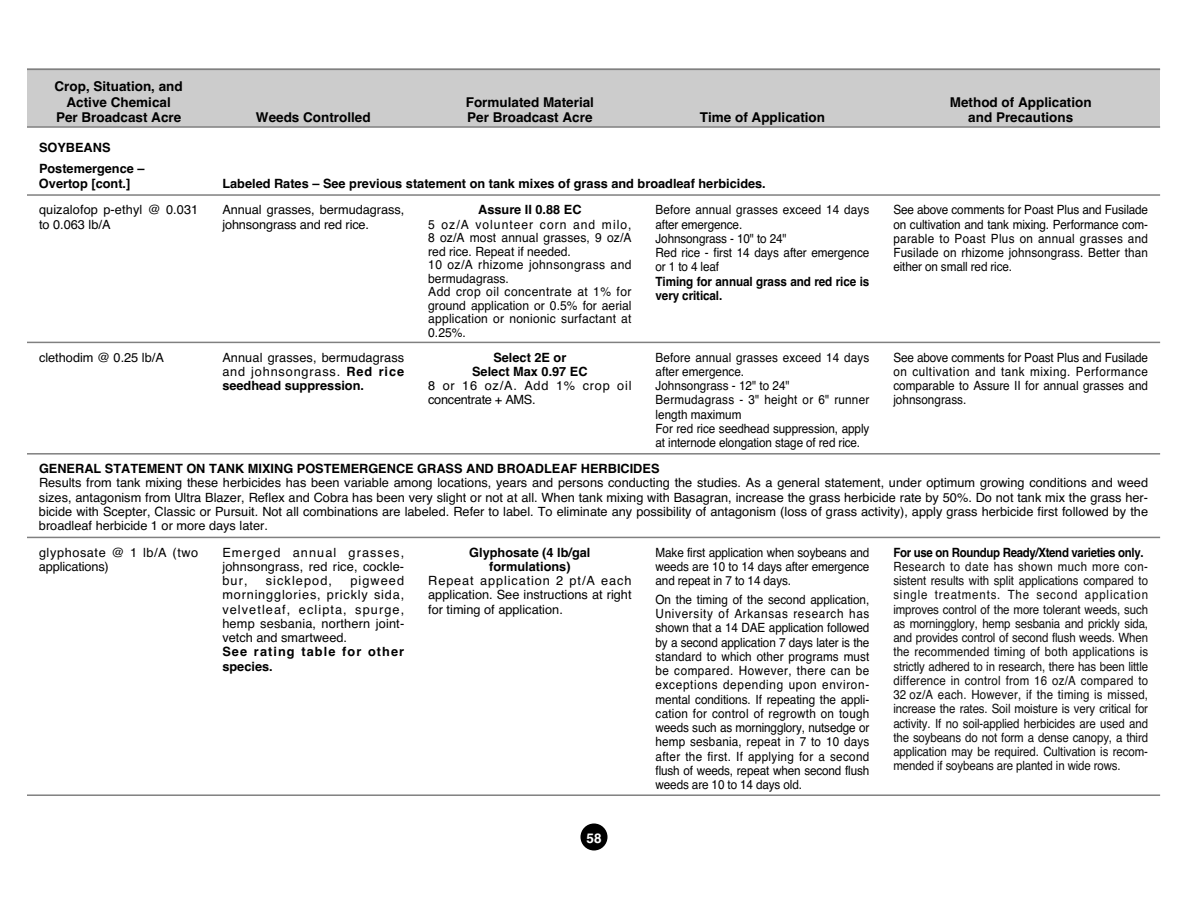
<style>
.page{position:relative;width:1188px;height:918px;background:#fff}
.page>*{position:absolute;margin:0;border:0;box-sizing:border-box;transform-origin:0 0}
.t1{font:700 13.5px/15.8px "Helvetica";color:#000;text-align:center}
.t2{font:700 13.5px "Helvetica";color:#fff}
.t3{font:12.75px/14.2px "Helvetica";color:#000;text-align:justify;scale:.92 1}
.t4{font:12.75px/14.2px "Helvetica";color:#000;text-align:justify}
.t5{font:12.75px/14.2px "Helvetica";letter-spacing:-.01em;color:#0d0d0d;text-align:justify;scale:.9 1}
.t6{font:700 12.75px/14.2px "Helvetica";color:#000;text-align:center}
.t7{font:12.75px/13.5px "Helvetica";color:#000;scale:.95 1}
.t8{font:700 12.75px/14.2px "Helvetica";color:#000;scale:.92 1}
.t9{font:700 12.75px "Helvetica";letter-spacing:-.03em;color:#000;scale:.9 1}
.t10{font:12.75px/14.2px "Helvetica";letter-spacing:-.02em;color:#000}
.t11{font:12.75px/14.2px "Helvetica";letter-spacing:.045em;color:#000}
.t12{font:700 12.75px/14.2px "Helvetica";letter-spacing:.085em;color:#000}
.t13{font:12.75px "Helvetica";letter-spacing:.085em;color:#000}
.s1{font-weight:700}
</style>
<div class="page">
<div style="left:580px;top:824px;width:28px;height:26px;background:#000;border-radius:50%"></div>
<div style="left:27px;top:69px;width:183px;height:58px;background:#ccc"></div>
<div style="left:210px;top:69px;width:206px;height:58px;background:#ccc"></div>
<div style="left:416px;top:69px;width:228px;height:58px;background:#ccc"></div>
<div style="left:644px;top:69px;width:237px;height:58px;background:#ccc"></div>
<div style="left:881px;top:69px;width:279px;height:58px;background:#ccc"></div>
<hr style="left:27px;top:69px;width:1133px;height:1px;background:#808080">
<hr style="left:27px;top:126px;width:1133px;height:2px;background:#808080">
<hr style="left:27px;top:194px;width:1133px;height:2px;background:#808080">
<hr style="left:27px;top:342px;width:1133px;height:1px;background:#808080">
<hr style="left:27px;top:453px;width:1133px;height:2px;background:#808080">
<hr style="left:27px;top:537px;width:1133px;height:1px;background:#808080">
<hr style="left:27px;top:794px;width:1133px;height:2px;background:#808080">
<p class="t1" style="left:55px;top:78px;width:130px">Crop, Situation, and<br>Active Chemical<br>Per Broadcast Acre</p>
<p class="t1" style="left:256px;top:110px;width:116px">Weeds Controlled</p>
<p class="t1" style="left:466px;top:94px;width:130px;text-align:left">Formulated Material<br>Per Broadcast Acre</p>
<p class="t1" style="left:700px;top:110px;width:127px">Time of Application</p>
<p class="t6" style="left:39px;top:136px;width:107px;line-height:21.8px;text-align:left">SOYBEANS<br>Postemergence –</p>
<p class="t6" style="left:39px;top:176px;width:93px">Overtop [cont.]</p>
<p class="t6" style="left:222px;top:176px;width:545px">Labeled Rates – See previous statement on tank mixes of grass and broadleaf herbicides.</p>
<p class="t4" style="left:39px;top:203px;width:161px">quizalofop p-ethyl @ 0.031 to 0.063 lb/A</p>
<p class="t4" style="left:222px;top:203px;width:183px">Annual grasses, bermudagrass, johnsongrass and red rice.</p>
<p class="t6" style="left:478px;top:203px;width:105px">Assure II 0.88 EC</p>
<p class="t3" style="left:656px;top:203px;width:234px;text-align:left">Before annual grasses exceed 14 days after emergence.<br>Johnsongrass - 10" to 24"<br>Red rice - first 14 days after emergence or 1 to 4 leaf</p>
<p class="t8" style="left:656px;top:274px;width:234px">Timing for annual grass and red rice is very critical.</p>
<p class="t7" style="left:428px;top:217px;width:216px">5 oz/A volunteer corn and milo,<br>8 oz/A most annual grasses, 9 oz/A red rice. Repeat if needed.<br>10 oz/A rhizome johnsongrass and bermudagrass.<br>Add crop oil concentrate at 1% for ground application or 0.5% for aerial application or nonionic surfactant at<br>0.25%.</p>
<p class="t1" style="left:950px;top:94px;width:143px">Method of Application and Precautions</p>
<p class="t3" style="left:893px;top:203px;width:278px">See above comments for Poast Plus and Fusilade on cultivation and tank mixing. Performance com&shy;parable to Poast Plus on annual grasses and Fusilade on rhizome johnsongrass. Better than either on small red rice.</p>
<p class="t4" style="left:39px;top:350px;width:126px">clethodim @ 0.25 lb/A</p>
<p class="t4" style="left:222px;top:350px;width:183px">Annual grasses, bermudagrass and johnsongrass. <span class="s1">Red rice seedhead suppression.</span></p>
<p class="t6" style="left:472px;top:350px;width:117px">Select 2E or<br>Select Max 0.97 EC</p>
<p class="t3" style="left:656px;top:350px;width:234px;text-align:left">Before annual grasses exceed 14 days after emergence.<br>Johnsongrass - 12" to 24"<br>Bermudagrass - 3" height or 6" runner length maximum<br>For red rice seedhead suppression, apply at internode elongation stage of red rice.</p>
<p class="t3" style="left:893px;top:350px;width:278px">See above comments for Poast Plus and Fusilade on cultivation and tank mixing. Performance comparable to Assure II for annual grasses and johnsongrass.</p>
<p class="t6" style="left:39px;top:462px;width:622px">GENERAL STATEMENT ON TANK MIXING POSTEMERGENCE GRASS AND BROADLEAF HERBICIDES</p>
<p class="t4" style="left:39px;top:476px;width:1111px">Results from tank mixing these herbicides has been variable among locations, years and persons conducting the studies. As a general statement, under optimum growing conditions and weed sizes, antagonism from Ultra Blazer, Reflex and Cobra has been very slight or not at all. When tank mixing with Basagran, increase the grass herbicide rate by 50%. Do not tank mix the grass her&shy;bicide with Scepter, Classic or Pursuit. Not all combinations are labeled. Refer to label. To eliminate any possibility of antagonism (loss of grass activity), apply grass herbicide first followed by the broadleaf herbicide 1 or more days later.</p>
<p class="t11" style="left:39px;top:545px;width:161px">glyphosate @ 1 lb/A (two applications)</p>
<p class="t4" style="left:222px;top:545px;width:183px">Emerged annual grasses, johnsongrass, red rice, cockle&shy;bur,</p>
<p class="t10" style="left:428px;top:379px;width:205px">8 or 16 oz/A. Add 1% crop oil concentrate + AMS.</p>
<p class="t6" style="left:469px;top:545px;width:123px">Glyphosate (4 lb/gal formulations)</p>
<p class="t4" style="left:428px;top:574px;width:205px">Repeat application 2 pt/A each application. See instructions at right for timing of application.</p>
<p class="t9" style="left:893px;top:545px;width:280px">For use on Roundup Ready/Xtend varieties only.</p>
<p class="t5" style="left:893px;top:559px;width:285px">Research to date has shown much more con&shy;sistent results with split applications compared to single treatments. The second application improves control of the more tolerant weeds, such as morningglory, hemp sesbania and prickly sida, and provides control of second flush weeds. When the recommended timing of both applications is strictly adhered to in research, there has been little difference in control from 16 oz/A compared to 32 oz/A each. However, if the timing is missed, increase the rates. Soil moisture is very critical for activity. If no soil-applied herbicides are used and the soybeans do not form a dense canopy, a third application may be required. Cultivation is recom&shy;mended if soybeans are planted in wide rows.</p>
<p class="t3" style="left:656px;top:545px;width:234px">Make first application when soybeans and weeds are 10 to 14 days after emergence and repeat in 7 to 14 days.</p>
<p class="t3" style="left:656px;top:592px;width:234px">On the timing of the second application, University of Arkansas research has shown that a 14 DAE application followed by a second application 7 days later is the standard to which other programs must be compared. However, there can be exceptions depending upon environ&shy;mental conditions. If repeating the appli&shy;cation for control of regrowth on tough weeds such as morningglory, nutsedge or hemp sesbania, repeat in 7 to 10 days after the first. If applying for a second flush of weeds, repeat when second flush weeds are 10 to 14 days old.</p>
<p class="t4" style="left:222px;top:574px;width:183px;text-indent:128px">pigweed morningglories, prickly sida, velvetleaf, eclipta, spurge, hemp sesbania, northern joint&shy;vetch and smartweed.</p>
<p class="t12" style="left:222px;top:645px;width:183px">See rating table for other species.</p>
<p class="t13" style="left:266px;top:573px;width:68px">sicklepod,</p>
<p class="t2" style="left:586px;top:830px;width:17px">58</p>
</div>
